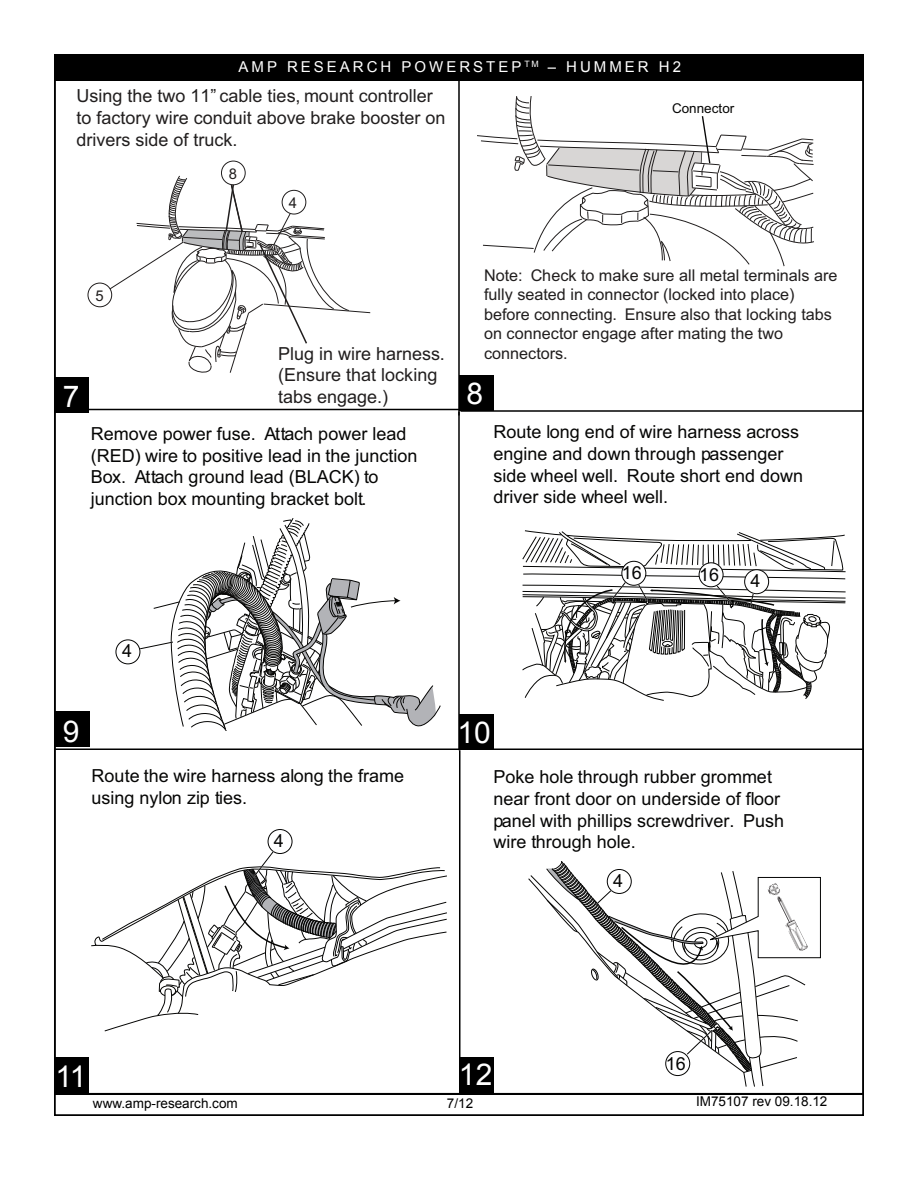
<style>
.page{position:relative;width:918px;height:1188px;background:#fff}
.page>*{position:absolute;margin:0;border:0;box-sizing:border-box;transform-origin:0 0}
.t1{font:30px "Arial";color:#fff}
.t2{font:18px/21.6px "Arial";color:#050504}
.t3{font:18px/21.6px "Arial";color:#211e1e}
.t4{font:16.2px/19.5px "Arial";color:#211e1e}
.t5{font:15px "Arial";letter-spacing:.2em;color:#fff}
.t6{font:14.85px "Arial";color:#211e1e}
.t7{font:13.5px "Arial";color:#000}
.t8{font:13.5px "Arial";color:#050504}
</style>
<div class="page">
<div style="left:54px;top:55px;width:809px;height:26px;background:#000"></div>
<div style="left:54px;top:1094px;width:810px;height:22px;border:1px solid #000"></div>
<hr style="left:460px;top:749px;width:404px;height:1px;background:#000">
<hr style="left:54px;top:749px;width:406px;height:1px;background:#000">
<hr style="left:54px;top:409px;width:406px;height:1px;background:#000">
<hr style="left:460px;top:410px;width:404px;height:2px;background:#000">
<hr style="left:459px;top:750px;width:1px;height:344px;background:#000">
<hr style="left:458px;top:412px;width:2px;height:338px;background:#000">
<hr style="left:458px;top:71px;width:2px;height:345px;background:#000">
<div style="left:88px;top:283px;width:24px;height:24px;border:1px solid #211e1e;border-radius:50%"></div>
<div style="left:221px;top:161px;width:25px;height:24px;border:1px solid #211e1e;border-radius:50%"></div>
<svg style="left:109px;top:175px;width:262px;height:198px"></svg>
<svg style="left:477px;top:96px;width:337px;height:171px"></svg>
<div style="left:116px;top:640px;width:24px;height:24px;border:1px solid #050504;border-radius:50%"></div>
<svg style="left:139px;top:518px;width:302px;height:213px"></svg>
<svg style="left:522px;top:530px;width:324px;height:171px"></svg>
<div style="left:268px;top:829px;width:24px;height:25px;border:1px solid #050504;border-radius:50%"></div>
<svg style="left:91px;top:850px;width:356px;height:181px"></svg>
<svg style="left:530px;top:861px;width:291px;height:225px"></svg>
<img style="left:766px;top:882px;width:43px;height:71px">
<div style="left:459px;top:1058px;width:35px;height:36px;background:#000"></div>
<div style="left:459px;top:714px;width:35px;height:36px;background:#000"></div>
<div style="left:459px;top:375px;width:35px;height:36px;background:#000"></div>
<div style="left:55px;top:711px;width:35px;height:36px;background:#000"></div>
<div style="left:55px;top:377px;width:34px;height:36px;background:#000"></div>
<div style="left:54px;top:1058px;width:34px;height:36px;background:#000"></div>
<p class="t5" style="left:239px;top:61px;width:444px">AMP RESEARCH POWERSTEP <sup>TM</sup> – HUMMER H2</p>
<p class="t3" style="left:77px;top:87px;width:371px">Using the two 11” cable ties, mount controller to factory wire conduit above brake booster on drivers side of truck.</p>
<p class="t6" style="left:229px;top:168px;width:10px">8</p>
<p class="t6" style="left:289px;top:198px;width:10px">4</p>
<p class="t8" style="left:672px;top:103px;width:64px">Connector</p>
<p class="t6" style="left:95px;top:290px;width:10px">5</p>
<h1 class="t1" style="left:63px;top:386px;width:18px">7</h1>
<p class="t3" style="left:278px;top:344px;width:168px">Plug in wire harness. (Ensure that locking tabs engage.)</p>
<p class="t2" style="left:91px;top:424px;width:328px">Remove power fuse. Attach power lead (RED) wire to positive lead in the junction Box. Attach ground lead (BLACK) to junction box mounting bracket bolt.</p>
<p class="t2" style="left:122px;top:642px;width:12px">4</p>
<p class="t4" style="left:484px;top:267px;width:355px">Note: Check to make sure all metal terminals are fully seated in connector (locked into place) before connecting. Ensure also that locking tabs on connector engage after mating the two connectors.</p>
<h1 class="t1" style="left:466px;top:383px;width:18px">8</h1>
<p class="t2" style="left:493px;top:423px;width:311px">Route long end of wire harness across engine and down through passenger side wheel well. Route short end down driver side wheel well.</p>
<p class="t2" style="left:622px;top:564px;width:22px">16</p>
<p class="t2" style="left:699px;top:565px;width:22px">16</p>
<p class="t2" style="left:751px;top:572px;width:12px">4</p>
<h1 class="t1" style="left:63px;top:720px;width:18px">9</h1>
<h1 class="t1" style="left:457px;top:721px;width:35px">10</h1>
<p class="t2" style="left:92px;top:766px;width:314px">Route the wire harness along the frame using nylon zip ties.</p>
<p class="t2" style="left:274px;top:832px;width:12px">4</p>
<p class="t2" style="left:493px;top:768px;width:292px">Poke hole through rubber grommet near front door on underside of floor panel with phillips screwdriver. Push wire through hole.</p>
<p class="t2" style="left:613px;top:872px;width:12px">4</p>
<h1 class="t1" style="left:57px;top:1064px;width:33px">11</h1>
<h1 class="t1" style="left:459px;top:1064px;width:35px">12</h1>
<p class="t2" style="left:666px;top:1054px;width:22px">16</p>
<p class="t7" style="left:93px;top:1098px;width:146px">www.amp-research.com</p>
<p class="t7" style="left:447px;top:1098px;width:28px">7/12</p>
<p class="t7" style="left:696px;top:1096px;width:133px">IM75107 rev 09.18.12</p>
</div>
